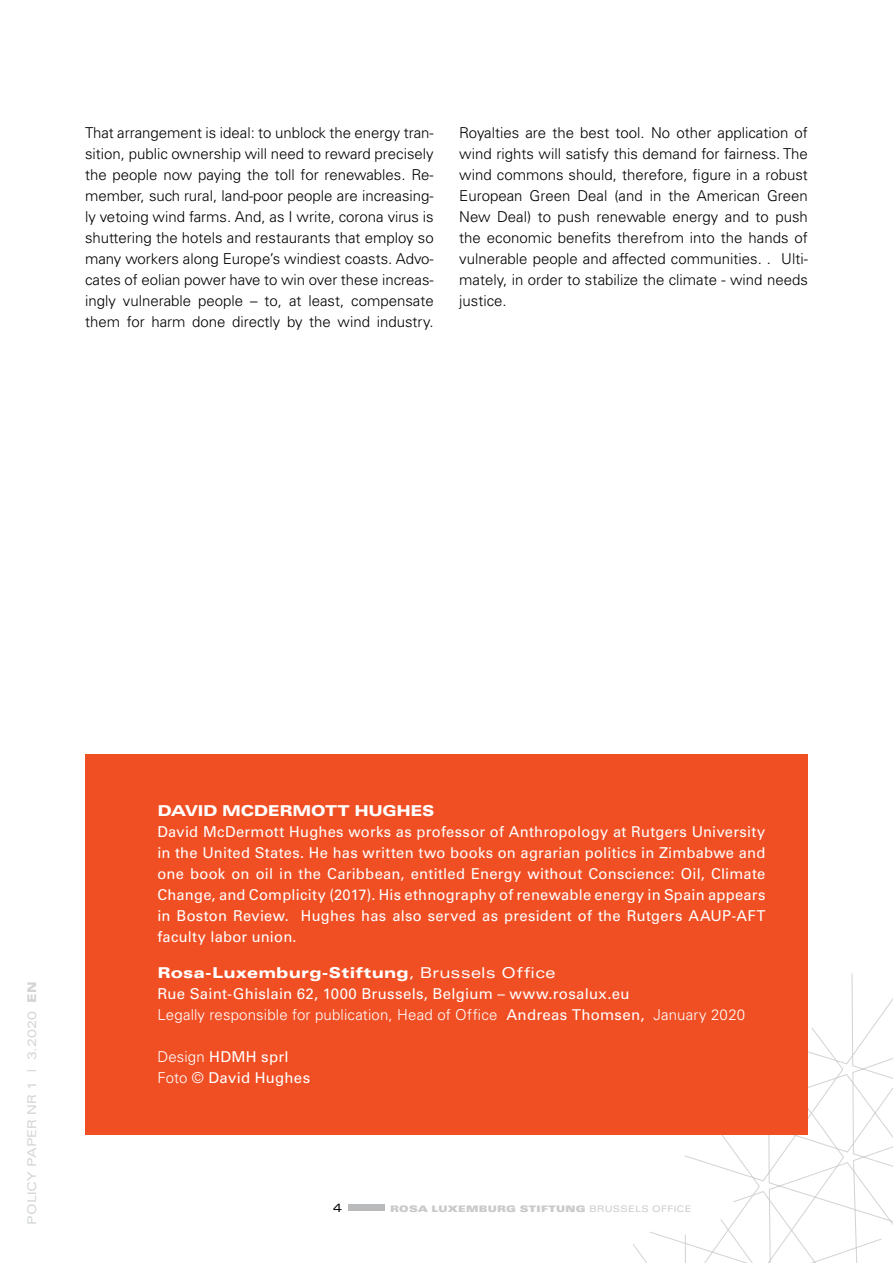
<style>
.page{position:relative;width:893px;height:1263px;background:#fff}
.page>*{position:absolute;margin:0;border:0;box-sizing:border-box;transform-origin:0 0}
.t1{font:300 15px/21px "Univers LT Std";color:#000;text-align:justify}
.t2{font:15px/21px "Univers LT Std";letter-spacing:.02em;color:#fff}
.t3{font:900 expanded 15px "Univers LT Std";letter-spacing:-.03em;color:#fff}
.t4{font:expanded 12px "Univers LT Std";color:#d1d3d4}
.t5{font:expanded 12px "Univers LT Std";color:#000}
.t6{font:9px "Univers LT Std X Black Ex";letter-spacing:.03em;color:#c9cacc}
.s1{font-weight:900}
.s2{font-weight:900;font-stretch:expanded}
.s3{font-stretch:expanded}
.s4{font-weight:300}
.s5{font-family:"Univers LT Std";font-stretch:expanded}
</style>
<div class="page">
<div style="left:348px;top:1204px;width:37px;height:7px;background:#b8babc"></div>
<svg style="left:633px;top:973px;width:260px;height:290px"></svg>
<div style="left:85px;top:754px;width:723px;height:381px;background:#f04e23"></div>
<p class="t1" style="left:85px;top:123px;width:350px">That arrangement is ideal: to unblock the energy tran&shy;sition, public ownership will need to reward precisely the people now paying the toll for renewables. Re&shy;member, such rural, land-poor people are increasing&shy;ly vetoing wind farms. And, as I write, corona virus is shuttering the hotels and restaurants that employ so many workers along Europe’s windiest coasts. Advo&shy;cates of eolian power have to win over these increas&shy;ingly vulnerable people – to, at least, compensate them for harm done directly by the wind industry.</p>
<p class="t1" style="left:459px;top:123px;width:350px">Royalties are the best tool. No other application of wind rights will satisfy this demand for fairness. The wind commons should, therefore, figure in a robust European Green Deal (and in the American Green New Deal) to push renewable energy and to push the economic benefits therefrom into the hands of vulnerable people and affected communities. . Ulti&shy;mately, in order to stabilize the climate - wind needs justice.</p>
<p class="t4" style="left:25px;top:1224px;width:245px;rotate:-90deg">POLICY PAPER NR 1 | 3.2020 <span class="s1">EN</span></p>
<p class="t3" style="left:157px;top:802px;width:279px">DAVID MCDERMOTT HUGHES</p>
<p class="t2" style="left:157px;top:821px;width:610px;text-align:justify">David McDermott Hughes works as professor of Anthropology at Rutgers University in the United States. He has written two books on agrarian politics in Zimbabwe and one book on oil in the Caribbean, entitled Energy without Conscience: Oil, Climate Change, and Complicity (2017). His ethnography of renewable energy in Spain appears in Boston Review. Hughes has also served as president of the Rutgers AAUP-AFT faculty labor union.</p>
<p class="t2" style="left:157px;top:962px;width:589px"><span class="s2">Rosa-Luxemburg-Stiftung</span><span class="s3">, Brussels Office<br></span>Rue Saint-Ghislain 62, 1000 Brussels, Belgium – www.rosalux.eu<br><span class="s4">Legally responsible for publication, Head of Office</span> Andreas Thomsen, <span class="s4">January 2020</span></p>
<p class="t2" style="left:157px;top:1046px;width:154px"><span class="s4">Design</span> HDMH sprl<br><span class="s4">Foto ©</span> David Hughes</p>
<p class="t5" style="left:333px;top:1200px;width:10px">4</p>
<p class="t6" style="left:390px;top:1203px;width:303px">ROSA LUXEMBURG STIFTUNG <span class="s5">BRUSSELS OFFICE</span></p>
</div>
